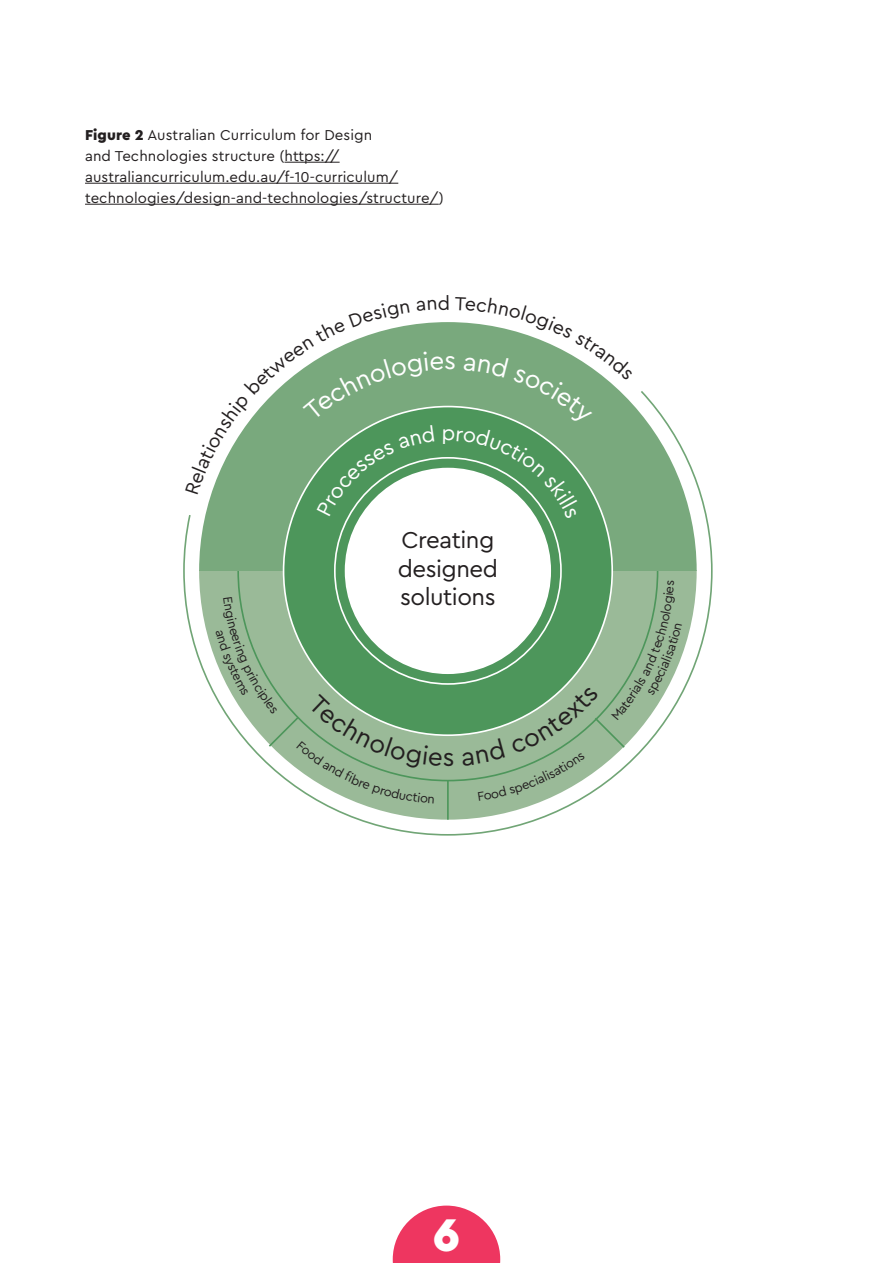
<style>
.page{position:relative;width:893px;height:1263px;background:#fff}
.page>*{position:absolute;margin:0;border:0;box-sizing:border-box;transform-origin:0 0}
.t1{font:900 48px "Cera Pro";color:#fff}
.t2{font:24.15px/29px "Cera Pro";letter-spacing:-.02em;color:#231f20}
.t3{font:15px/21px "Cera Pro";letter-spacing:.005em;color:#231f20}
.s1{font-weight:900}
</style>
<div class="page">
<hr style="left:284px;top:162px;width:56px;height:1px;background:#231f20">
<hr style="left:85px;top:183px;width:313px;height:1px;background:#231f20">
<hr style="left:85px;top:204px;width:354px;height:1px;background:#231f20">
<svg style="left:183px;top:481px;width:530px;height:355px"></svg>
<svg style="left:199px;top:571px;width:498px;height:249px"></svg>
<svg style="left:237px;top:571px;width:421px;height:210px;background:#99ba98"></svg>
<hr style="left:447px;top:780px;width:2px;height:40px;background:#4d965b">
<svg style="left:199px;top:391px;width:498px;height:180px;fill:#79a97d"></svg>
<div style="left:284px;top:407px;width:328px;height:328px;background:#4d965b;border-radius:50%"></div>
<div style="left:345px;top:468px;width:206px;height:206px;background:#fff;border-radius:50%"></div>
<svg style="left:393px;top:1205px;width:107px;height:58px"></svg>
<svg style="left:215px;top:597px;width:238px;height:206px"></svg>
<svg style="left:462px;top:581px;width:220px;height:220px"></svg>
<svg style="left:185px;top:322px;width:448px;height:196px"></svg>
<p class="t3" style="left:85px;top:123px;width:360px"><span class="s1">Figure 2</span> Australian Curriculum for Design<br>and Technologies structure (https:// australiancurriculum.edu.au/f-10-curriculum/ technologies/design-and-technologies/structure/)</p>
<h2 class="t2" style="left:398px;top:524px;width:102px">Creating designed solutions</h2>
<h1 class="t1" style="left:433px;top:1203px;width:29px">6</h1>
</div>
